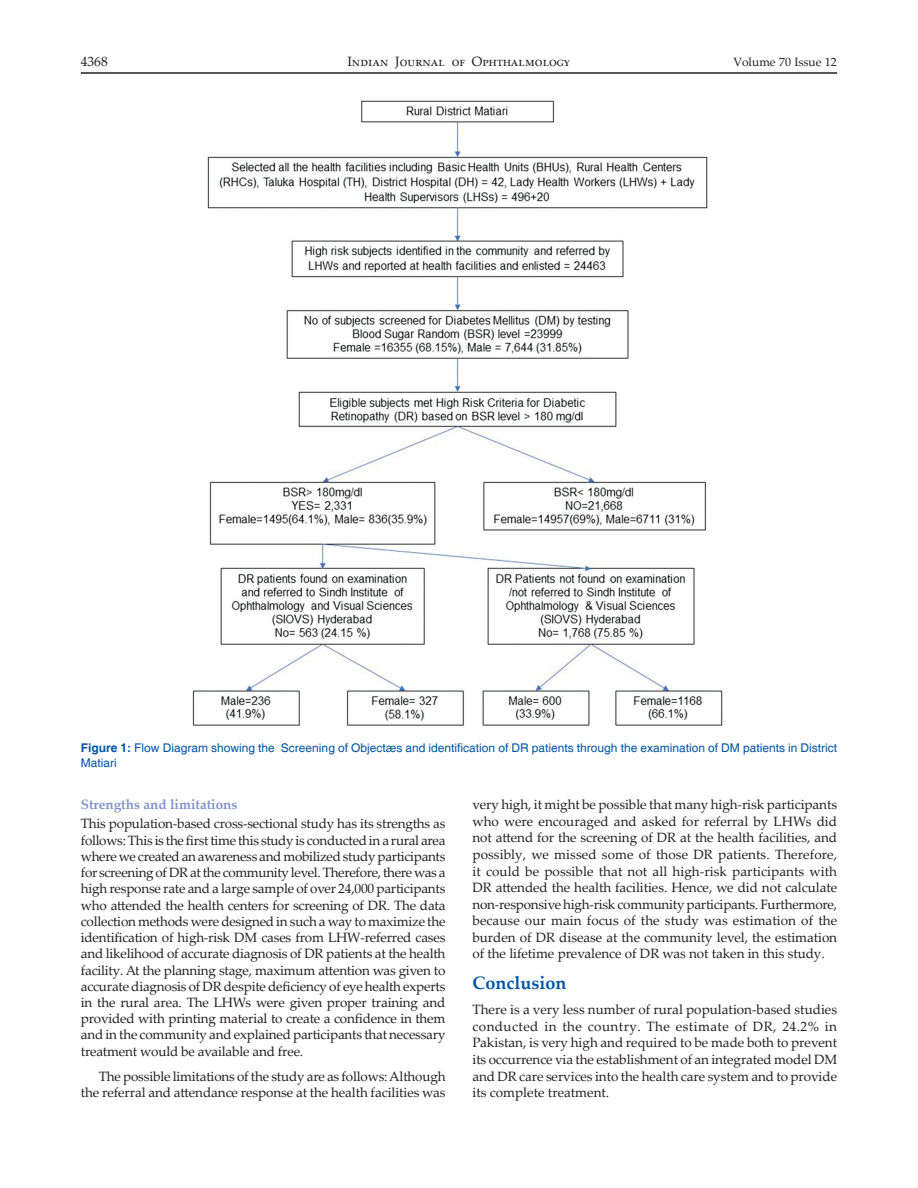
<style>
.page{position:relative;width:918px;height:1188px;background:#fff}
.page>*{position:absolute;margin:0;border:0;box-sizing:border-box;transform-origin:0 0}
.t1{font:700 18px "Palatino Linotype";color:#0155a5}
.TXFL{font:13.5px/16.2px "Palatino Linotype";letter-spacing:-.005em;color:#231f20;text-align:justify}
.TX{font:13.5px/16.5px "Palatino Linotype";letter-spacing:-.005em;color:#231f20;text-align:right}
.t2{font:700 13.5px "Palatino Linotype";color:#8193c9}
.FGC{font:12px/15px "Helvetica";color:#0155a5}
.t3{font:12px "Palatino Linotype";color:#231f20}
.s1{font-weight:700}
</style>
<div class="page">
<hr style="left:81px;top:72px;width:756px;height:2px;background:#231f20">
<img style="left:192px;top:100px;width:531px;height:626px">
<p class="TXFL" style="left:81px;top:53px;width:28px">4368</p>
<p class="TXFL" style="left:347px;top:53px;width:225px">Indian Journal of Ophthalmology</p>
<p class="t3" style="left:733px;top:54px;width:105px">Volume 70 Issue 12</p>
<p class="FGC" style="left:81px;top:741px;width:758px"><span class="s1">Figure 1:</span> Flow Diagram showing the Screening of Objectæs and identification of DR patients through the examination of DM patients in District<br>Matiari</p>
<h2 class="t2" style="left:81px;top:795px;width:158px">Strengths and limitations</h2>
<p class="TXFL" style="left:81px;top:815px;width:366px">This population‑based cross‑sectional study has its strengths as follows: This is the first time this study is conducted in a rural area where we created an awareness and mobilized study participants for screening of DR at the community level. Therefore, there was a high response rate and a large sample of over 24,000 participants who attended the health centers for screening of DR. The data collection methods were designed in such a way to maximize the identification of high‑risk DM cases from LHW‑referred cases and likelihood of accurate diagnosis of DR patients at the health facility. At the planning stage, maximum attention was given to accurate diagnosis of DR despite deficiency of eye health experts in the rural area. The LHWs were given proper training and provided with printing material to create a confidence in them and in the community and explained participants that necessary treatment would be available and free.</p>
<p class="TX" style="left:81px;top:1068px;width:366px">The possible limitations of the study are as follows:Although the referral and attendance response at the health facilities was</p>
<p class="TX" style="left:472px;top:796px;width:366px;text-align:justify">very high, it might be possible that many high‑risk participants who were encouraged and asked for referral by LHWs did not attend for the screening of DR at the health facilities, and possibly, we missed some of those DR patients. Therefore, it could be possible that not all high‑risk participants with DR attended the health facilities. Hence, we did not calculate non‑responsive high‑risk community participants. Furthermore, because our main focus of the study was estimation of the burden of DR disease at the community level, the estimation of the lifetime prevalence of DR was not taken in this study.</p>
<h1 class="t1" style="left:472px;top:970px;width:95px">Conclusion</h1>
<p class="TXFL" style="left:472px;top:1001px;width:366px">There is a very less number of rural population‑based studies conducted in the country. The estimate of DR, 24.2% in Pakistan, is very high and required to be made both to prevent its occurrence via the establishment of an integrated model DM and DR care services into the health care system and to provide its complete treatment.</p>
</div>
